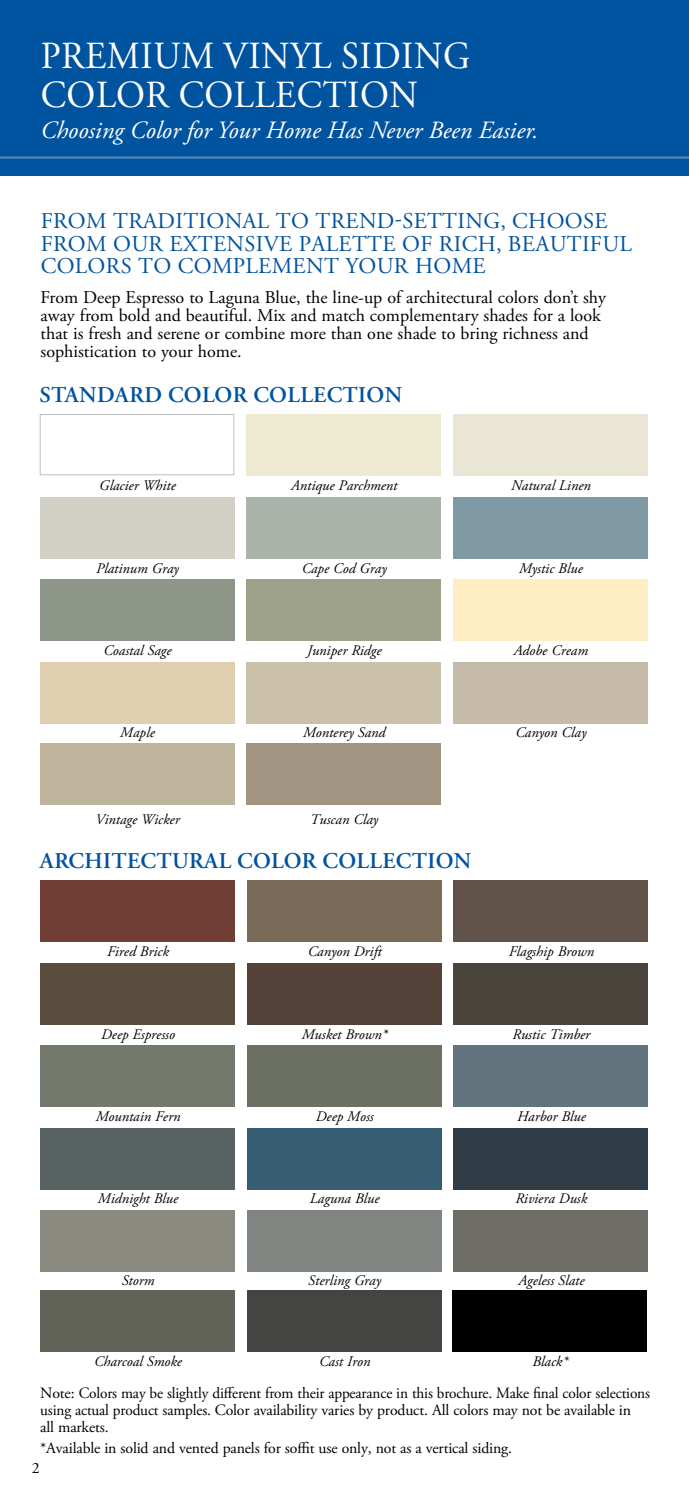
<style>
.page{position:relative;width:689px;height:1499px;background:#fff}
.page>*{position:absolute;margin:0;border:0;box-sizing:border-box;transform-origin:0 0}
.t1{font:38.25px/38.2px "Adobe Garamond Pro";letter-spacing:.015em;color:#fff;scale:.95 1}
.t2{font:italic 24.75px "Adobe Garamond Pro";color:#fff}
.t3{font:22.5px/22.5px "Adobe Garamond Pro";letter-spacing:.015em;color:#00539f}
.t4{font:600 22.5px "Adobe Garamond Pro";letter-spacing:.015em;color:#00539f}
.t5{font:18px/18px "Adobe Garamond Pro";color:#000}
.t6{font:15.75px/16.9px "Adobe Garamond Pro";letter-spacing:-.01em;color:#000}
.t7{font:italic 14.62px "Adobe Garamond Pro";color:#000}
</style>
<div class="page">
<div style="left:0;top:0;width:688px;height:176px;background:#00539f"></div>
<hr style="left:0;top:156px;width:688px;height:3px;background:#4d86bc">
<div style="left:40px;top:414px;width:194px;height:61px;border:1px solid #bcbec0"></div>
<div style="left:246px;top:414px;width:195px;height:61px;background:#eee9d1"></div>
<div style="left:453px;top:414px;width:194px;height:61px;background:#e9e6d5"></div>
<div style="left:40px;top:497px;width:194px;height:61px;background:#d2cfc4"></div>
<div style="left:246px;top:497px;width:195px;height:61px;background:#aab4ab"></div>
<div style="left:453px;top:497px;width:194px;height:61px;background:#7f9aa5"></div>
<div style="left:40px;top:580px;width:194px;height:61px;background:#8e9589"></div>
<div style="left:246px;top:580px;width:195px;height:61px;background:#9ea189"></div>
<div style="left:453px;top:580px;width:194px;height:61px;background:#ffedc3"></div>
<div style="left:40px;top:663px;width:194px;height:61px;background:#dfceb0"></div>
<div style="left:246px;top:663px;width:195px;height:61px;background:#cbc0aa"></div>
<div style="left:453px;top:663px;width:194px;height:61px;background:#c6baa8"></div>
<div style="left:40px;top:743px;width:194px;height:61px;background:#bfb59c"></div>
<div style="left:246px;top:743px;width:195px;height:61px;background:#a19582"></div>
<div style="left:40px;top:880px;width:195px;height:61px;background:#713e36"></div>
<div style="left:247px;top:880px;width:194px;height:61px;background:#7a6b58"></div>
<div style="left:453px;top:880px;width:195px;height:61px;background:#615349"></div>
<div style="left:40px;top:963px;width:195px;height:61px;background:#5b4d3d"></div>
<div style="left:247px;top:963px;width:194px;height:61px;background:#544138"></div>
<div style="left:453px;top:963px;width:195px;height:61px;background:#4a453c"></div>
<div style="left:40px;top:1046px;width:195px;height:61px;background:#73796c"></div>
<div style="left:247px;top:1046px;width:194px;height:61px;background:#6b7062"></div>
<div style="left:453px;top:1046px;width:195px;height:61px;background:#61747d"></div>
<div style="left:40px;top:1128px;width:195px;height:62px;background:#576162"></div>
<div style="left:247px;top:1128px;width:194px;height:62px;background:#385e74"></div>
<div style="left:453px;top:1128px;width:195px;height:62px;background:#313d46"></div>
<div style="left:40px;top:1290px;width:195px;height:61px;background:#616258"></div>
<div style="left:247px;top:1290px;width:194px;height:61px;background:#444542"></div>
<div style="left:452px;top:1290px;width:195px;height:61px;background:#000"></div>
<div style="left:40px;top:1210px;width:195px;height:61px;background:#8b8a80"></div>
<div style="left:247px;top:1210px;width:194px;height:61px;background:#818582"></div>
<div style="left:453px;top:1210px;width:195px;height:61px;background:#6d6c65"></div>
<h1 class="t1" style="left:41px;top:38px;width:453px">PREMIUM VINYL SIDING<br>COLOR COLLECTION</h1>
<h2 class="t2" style="left:40px;top:115px;width:499px">Choosing Color for Your Home Has Never Been Easier.</h2>
<h3 class="t3" style="left:41px;top:211px;width:592px">FROM TRADITIONAL TO TREND-SETTING, CHOOSE<br>FROM OUR EXTENSIVE PALETTE OF RICH, BEAUTIFUL<br>COLORS TO COMPLEMENT YOUR HOME</h3>
<p class="t5" style="left:40px;top:289px;width:567px">From Deep Espresso to Laguna Blue, the line-up of architectural colors don’t shy away from bold and beautiful. Mix and match complementary shades for a look that is fresh and serene or combine more than one shade to bring richness and sophistication to your home.</p>
<h3 class="t4" style="left:39px;top:382px;width:364px">STANDARD COLOR COLLECTION</h3>
<p class="t7" style="left:99px;top:477px;width:78px">Glacier White</p>
<p class="t7" style="left:291px;top:477px;width:108px">Antique Parchment</p>
<p class="t7" style="left:511px;top:477px;width:81px">Natural Linen</p>
<p class="t7" style="left:96px;top:559px;width:84px">Platinum Gray</p>
<p class="t7" style="left:301px;top:559px;width:87px">Cape Cod Gray</p>
<p class="t7" style="left:519px;top:559px;width:65px">Mystic Blue</p>
<p class="t7" style="left:103px;top:641px;width:70px">Coastal Sage</p>
<p class="t7" style="left:307px;top:641px;width:76px">Juniper Ridge</p>
<p class="t7" style="left:513px;top:641px;width:76px">Adobe Cream</p>
<p class="t7" style="left:120px;top:724px;width:36px">Maple</p>
<p class="t7" style="left:303px;top:724px;width:84px">Monterey Sand</p>
<p class="t7" style="left:515px;top:724px;width:72px">Canyon Clay</p>
<p class="t7" style="left:95px;top:810px;width:86px">Vintage Wicker</p>
<p class="t7" style="left:310px;top:810px;width:70px">Tuscan Clay</p>
<h3 class="t4" style="left:40px;top:848px;width:433px">ARCHITECTURAL COLOR COLLECTION</h3>
<p class="t7" style="left:107px;top:943px;width:63px">Fired Brick</p>
<p class="t7" style="left:308px;top:943px;width:75px">Canyon Drift</p>
<p class="t7" style="left:508px;top:943px;width:87px">Flagship Brown</p>
<p class="t7" style="left:101px;top:1025px;width:75px">Deep Espresso</p>
<p class="t7" style="left:302px;top:1025px;width:87px">Musket Brown*</p>
<p class="t7" style="left:512px;top:1025px;width:79px">Rustic Timber</p>
<p class="t7" style="left:96px;top:1107px;width:86px">Mountain Fern</p>
<p class="t7" style="left:316px;top:1107px;width:59px">Deep Moss</p>
<p class="t7" style="left:517px;top:1107px;width:70px">Harbor Blue</p>
<p class="t7" style="left:98px;top:1190px;width:82px">Midnight Blue</p>
<p class="t7" style="left:310px;top:1190px;width:71px">Laguna Blue</p>
<p class="t7" style="left:515px;top:1189px;width:73px">Riviera Dusk</p>
<p class="t7" style="left:122px;top:1271px;width:34px">Storm</p>
<p class="t7" style="left:308px;top:1271px;width:74px">Sterling Gray</p>
<p class="t7" style="left:518px;top:1271px;width:67px">Ageless Slate</p>
<p class="t7" style="left:94px;top:1352px;width:89px">Charcoal Smoke</p>
<p class="t7" style="left:319px;top:1352px;width:53px">Cast Iron</p>
<p class="t7" style="left:532px;top:1352px;width:37px">Black*</p>
<p class="t6" style="left:40px;top:1385px;width:611px">Note: Colors may be slightly different from their appearance in this brochure. Make final color selections using actual product samples. Color availability varies by product. All colors may not be available in<br>all markets.</p>
<p class="t6" style="left:40px;top:1440px;width:473px">*Available in solid and vented panels for soffit use only, not as a vertical siding.</p>
<p class="t6" style="left:32px;top:1460px;width:9px">2</p>
</div>
